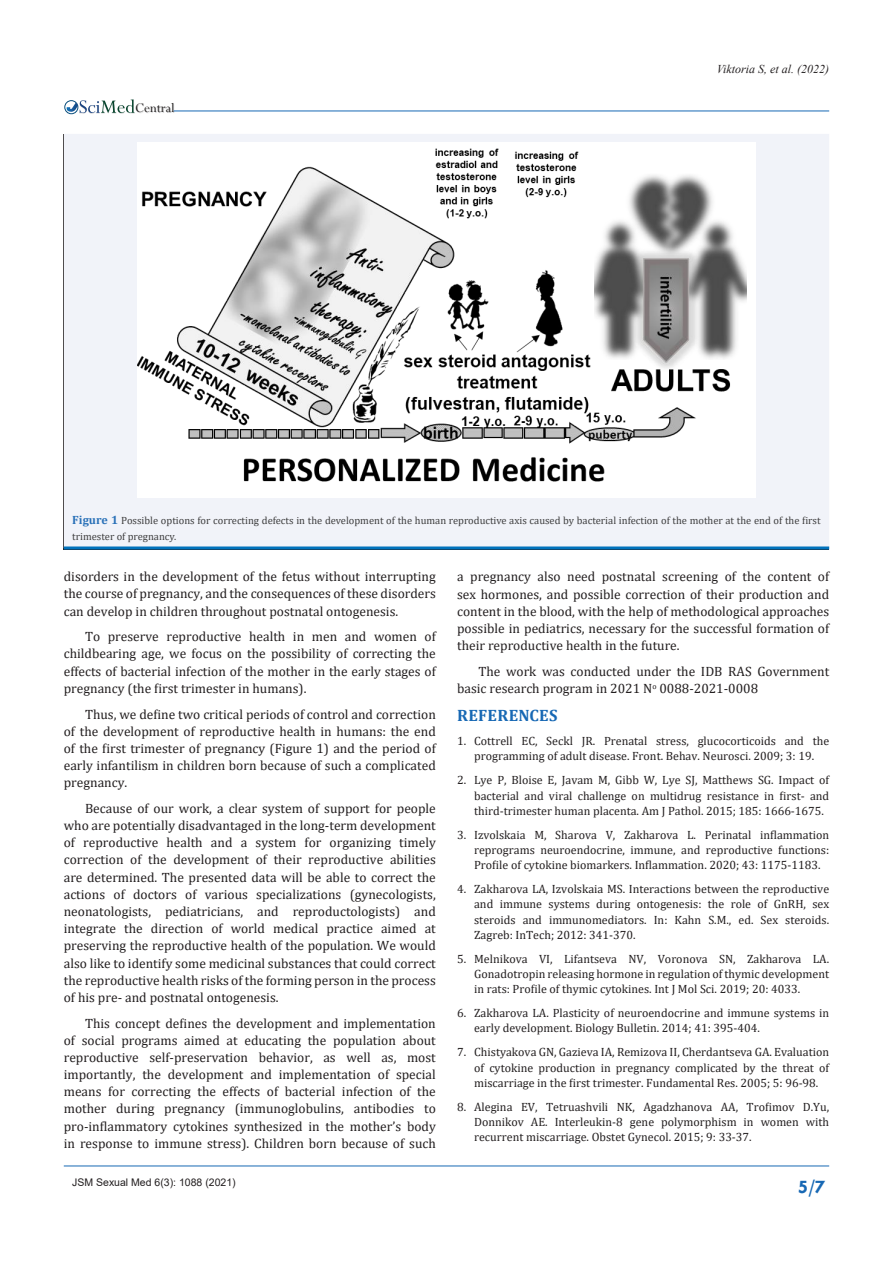
<style>
.page{position:relative;width:893px;height:1263px;background:#fff}
.page>*{position:absolute;margin:0;border:0;box-sizing:border-box;transform-origin:0 0}
.t1{font:700 19.5px "Tw Cen";color:#1768b4}
.t2{font:700 16.5px "Cambria";letter-spacing:.01em;color:#1768b4}
.t3{font:14.55px "Perpetua";color:#211e1e}
.t4{font:14.4px/24.9px "Times New Roman";color:#231f20}
.t5{font:13.5px/17.2px "Cambria";color:#231f20;text-align:justify}
.t6{font:12px/15.3px "Cambria";color:#231f20;text-align:justify}
.t7{font:italic 12px "Times New Roman";color:#231f20}
.t8{font:10.5px/15px "Cambria";color:#3e3e3f}
.t9{font:10.5px "Arial";color:#231f20}
.s1{font-weight:700;font-size:12px;color:#2a71b8}
.s2{font-weight:700}
</style>
<div class="page">
<img style="left:79px;top:103px;width:96px;height:11px">
<div style="left:64px;top:100px;width:14px;height:14px;border:1px solid #074d7c;border-radius:50%"></div>
<svg style="left:66px;top:99px;width:69px;height:14px"></svg>
<hr style="left:64px;top:1166px;width:765px;height:1px;background:#1768b4">
<hr style="left:174px;top:111px;width:655px;height:1px;background:#1768b4">
<div style="left:64px;top:134px;width:765px;height:412px;background:#f1f3f9"></div>
<hr style="left:64px;top:546px;width:765px;height:3px;background:#0072bc">
<img style="left:137px;top:142px;width:612px;height:356px">
<p class="t3" style="left:135px;top:99px;width:41px">Central</p>
<p class="t7" style="left:717px;top:61px;width:114px">Viktoria S, et al. (2022)</p>
<p class="t8" style="left:72px;top:513px;width:750px"><span class="s1">Figure 1</span> Possible options for correcting defects in the development of the human reproductive axis caused by bacterial infection of the mother at the end of the first trimester of pregnancy.</p>
<p class="t4" style="left:99px;top:557px;width:650px"><span class="s2">Figure 1:</span> Possible options for correcting defects in the development of the human reproductive axis caused by bacterial infection of the mother at the end of the first trimester of pregnancy.</p>
<p class="t5" style="left:64px;top:568px;width:374px">disorders in the development of the fetus without interrupting the course of pregnancy, and the consequences of these disorders can develop in children throughout postnatal ontogenesis.</p>
<p class="t5" style="left:64px;top:628px;width:374px;text-indent:21px">To preserve reproductive health in men and women of childbearing age, we focus on the possibility of correcting the effects of bacterial infection of the mother in the early stages of pregnancy (the first trimester in humans).</p>
<p class="t5" style="left:64px;top:705px;width:374px;text-indent:21px">Thus, we define two critical periods of control and correction of the development of reproductive health in humans: the end of the first trimester of pregnancy (Figure 1) and the period of early infantilism in children born because of such a complicated pregnancy.</p>
<p class="t5" style="left:64px;top:800px;width:374px;text-indent:21px">Because of our work, a clear system of support for people who are potentially disadvantaged in the long-term development of reproductive health and a system for organizing timely correction of the development of their reproductive abilities are determined. The presented data will be able to correct the actions of doctors of various specializations (gynecologists, neonatologists, pediatricians, and reproductologists) and integrate the direction of world medical practice aimed at preserving the reproductive health of the population. We would also like to identify some medicinal substances that could correct the reproductive health risks of the forming person in the process of his pre- and postnatal ontogenesis.</p>
<p class="t5" style="left:64px;top:1014px;width:374px;text-indent:21px">This concept defines the development and implementation of social programs aimed at educating the population about reproductive self-preservation behavior, as well as, most importantly, the development and implementation of special means for correcting the effects of bacterial infection of the mother during pregnancy (immunoglobulins, antibodies to pro-inflammatory cytokines synthesized in the mother’s body in response to immune stress). Children born because of such</p>
<p class="t5" style="left:457px;top:568px;width:374px">a pregnancy also need postnatal screening of the content of sex hormones, and possible correction of their production and content in the blood, with the help of methodological approaches possible in pediatrics, necessary for the successful formation of their reproductive health in the future.</p>
<p class="t5" style="left:457px;top:663px;width:374px;text-indent:21px">The work was conducted under the IDB RAS Government basic research program in 2021 N<sup>o</sup> 0088-2021-0008</p>
<p class="t2" style="left:457px;top:704px;width:102px">REFERENCES</p>
<p class="t6" style="left:457px;top:733px;width:374px;text-align:center">1. Cottrell EC, Seckl JR. Prenatal stress, glucocorticoids and the programming of adult disease. Front. Behav. Neurosci. 2009; 3: 19.</p>
<p class="t6" style="left:474px;top:772px;width:357px;text-indent:-17px">2. Lye P, Bloise E, Javam M, Gibb W, Lye SJ, Matthews SG. Impact of bacterial and viral challenge on multidrug resistance in first- and third-trimester human placenta. Am J Pathol. 2015; 185: 1666-1675.</p>
<p class="t6" style="left:474px;top:827px;width:357px;text-indent:-17px">3. Izvolskaia M, Sharova V, Zakharova L. Perinatal inflammation reprograms neuroendocrine, immune, and reproductive functions:<br>Profile of cytokine biomarkers. Inflammation. 2020; 43: 1175-1183.</p>
<p class="t6" style="left:474px;top:881px;width:357px;text-indent:-17px">4. Zakharova LA, Izvolskaia MS. Interactions between the reproductive and immune systems during ontogenesis: the role of GnRH, sex steroids and immunomediators. In: Kahn S.M., ed. Sex steroids.<br>Zagreb: InTech; 2012: 341-370.</p>
<p class="t6" style="left:474px;top:951px;width:357px;text-indent:-17px">5. Melnikova VI, Lifantseva NV, Voronova SN, Zakharova LA.<br>Gonadotropin releasing hormone in regulation of thymic development in rats: Profile of thymic cytokines. Int J Mol Sci. 2019; 20: 4033.</p>
<p class="t6" style="left:474px;top:1005px;width:357px;text-indent:-17px">6. Zakharova LA. Plasticity of neuroendocrine and immune systems in early development. Biology Bulletin. 2014; 41: 395-404.</p>
<p class="t6" style="left:474px;top:1044px;width:357px;text-indent:-17px">7. Chistyakova GN, Gazieva IA, Remizova II, Cherdantseva GA. Evaluation of cytokine production in pregnancy complicated by the threat of miscarriage in the first trimester. Fundamental Res. 2005; 5: 96-98.</p>
<p class="t6" style="left:474px;top:1099px;width:357px;text-indent:-17px">8. Alegina EV, Tetruashvili NK, Agadzhanova AA, Trofimov D.Yu, Donnikov AE. Interleukin-8 gene polymorphism in women with recurrent miscarriage. Obstet Gynecol. 2015; 9: 33-37.</p>
<p class="t9" style="left:72px;top:1175px;width:165px">JSM Sexual Med 6(3): 1088 (2021)</p>
<h1 class="t1" style="left:798px;top:1175px;width:29px">5/7</h1>
</div>
